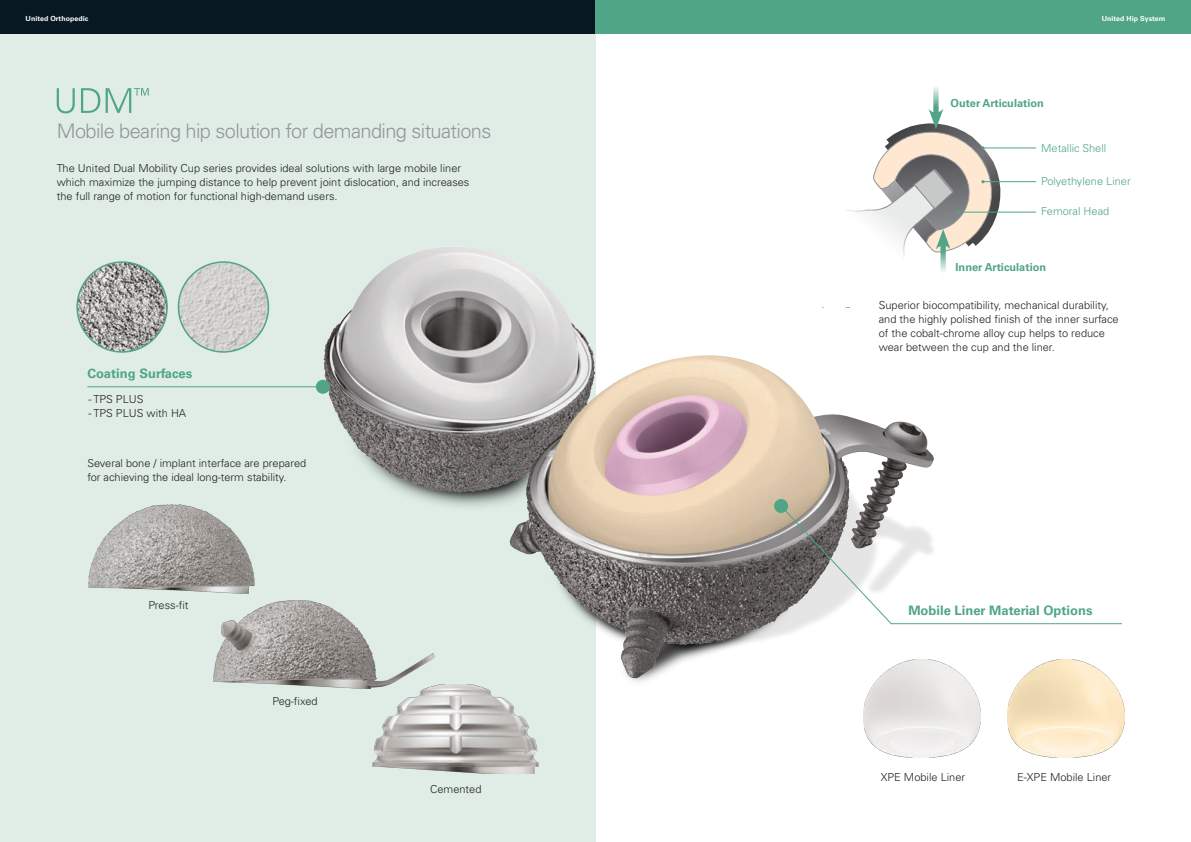
<style>
.page{position:relative;width:1191px;height:842px;background:#fff}
.page>*{position:absolute;margin:0;border:0;box-sizing:border-box;transform-origin:0 0}
.中標{font:300 20px "Univers LT Pro 45";letter-spacing:-.03em;color:#939598}
.小標{font:700 13px "Univers LT Pro 65";color:#4fa586}
.內文{font:300 11px/14px "Univers LT Pro 45";color:#231f20}
.圖說{font:300 11px "Univers LT Pro 45";color:#4fa586}
.圖說-2{font:700 11px "Univers LT Pro 65";color:#4fa586}
.t1{font:700 7px "Univers LT Pro 65";letter-spacing:.01em;color:#fff}
</style>
<div class="page">
<div style="left:0;top:34px;width:596px;height:808px;background:#dfede6"></div>
<img style="left:283px;top:246px;width:698px;height:463px">
<svg style="left:57px;top:88px;width:18px;height:25px"></svg>
<svg style="left:81px;top:88px;width:19px;height:25px"></svg>
<svg style="left:106px;top:88px;width:43px;height:25px"></svg>
<hr style="left:87px;top:386px;width:236px;height:1px;background:#4fa586">
<div style="left:316px;top:380px;width:14px;height:14px;background:#4fa586;border-radius:50%"></div>
<img style="left:77px;top:262px;width:90px;height:90px;border-radius:45px">
<div style="left:76px;top:261px;width:92px;height:92px;border:2px solid #4fa586;border-radius:50%"></div>
<img style="left:178px;top:262px;width:90px;height:90px;border-radius:45px">
<div style="left:178px;top:261px;width:91px;height:92px;border:2px solid #4fa586;border-radius:50%"></div>
<img style="left:89px;top:504px;width:165px;height:89px">
<img style="left:373px;top:684px;width:166px;height:89px">
<img style="left:214px;top:600px;width:220px;height:88px">
<img style="left:1007px;top:659px;width:117px;height:99px">
<img style="left:863px;top:659px;width:117px;height:99px">
<svg style="left:779px;top:505px;width:343px;height:120px"></svg>
<div style="left:774px;top:499px;width:14px;height:14px;background:#4fa586;border-radius:50%"></div>
<hr style="left:983px;top:148px;width:52px;height:1px;background:#4fa586">
<hr style="left:983px;top:181px;width:52px;height:1px;background:#4fa586">
<hr style="left:958px;top:212px;width:77px;height:1px;background:#4fa586">
<svg style="left:933px;top:87px;width:5px;height:22px"></svg>
<svg style="left:801px;top:109px;width:204px;height:198px"></svg>
<div style="left:0;top:0;width:595px;height:34px;background:#071822"></div>
<div style="left:595px;top:0;width:596px;height:34px;background:#4fa586"></div>
<p class="t1" style="left:26px;top:14px;width:64px">United Orthopedic</p>
<p class="t1" style="left:1101px;top:14px;width:65px">United Hip System</p>
<p class="中標" style="left:57px;top:117px;width:436px">Mobile bearing hip solution for demanding situations</p>
<p class="內文" style="left:57px;top:161px;width:414px">The United Dual Mobility Cup series provides ideal solutions with large mobile liner which maximize the jumping distance to help prevent joint dislocation, and increases the full range of motion for functional high-demand users.</p>
<p class="小標" style="left:87px;top:364px;width:106px">Coating Surfaces</p>
<p class="內文" style="left:89px;top:392px;width:56px">- TPS PLUS</p>
<p class="內文" style="left:89px;top:406px;width:99px">- TPS PLUS with HA</p>
<p class="內文" style="left:87px;top:456px;width:220px">Several bone / implant interface are prepared for achieving the ideal long-term stability.</p>
<p class="內文" style="left:148px;top:598px;width:42px">Press-fit</p>
<p class="內文" style="left:272px;top:694px;width:47px">Peg-fixed</p>
<p class="內文" style="left:430px;top:782px;width:53px">Cemented</p>
<p class="圖說-2" style="left:950px;top:96px;width:95px">Outer Articulation</p>
<p class="圖說" style="left:1041px;top:141px;width:66px">Metallic Shell</p>
<p class="圖說" style="left:1041px;top:174px;width:91px">Polyethylene Liner</p>
<p class="圖說" style="left:1041px;top:204px;width:70px">Femoral Head</p>
<p class="圖說-2" style="left:955px;top:259px;width:92px">Inner Articulation</p>
<p class="內文" style="left:878px;top:298px;width:241px">Superior biocompatibility, mechanical durability, and the highly polished finish of the inner surface of the cobalt-chrome alloy cup helps to reduce wear between the cup and the liner.</p>
<p class="小標" style="left:908px;top:602px;width:186px">Mobile Liner Material Options</p>
<p class="內文" style="left:880px;top:770px;width:86px">XPE Mobile Liner</p>
<p class="內文" style="left:1017px;top:770px;width:96px">E-XPE Mobile Liner</p>
</div>
